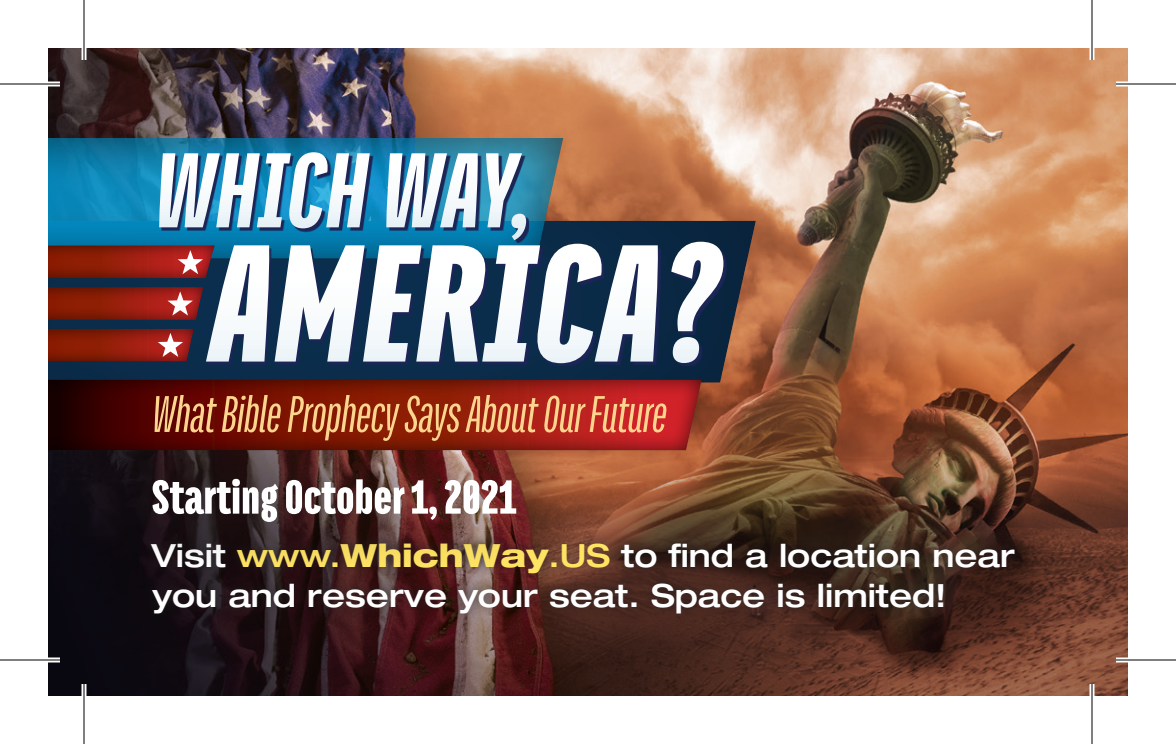
<style>
.page{position:relative;width:1176px;height:744px;background:#fff}
.page>*{position:absolute;margin:0;border:0;box-sizing:border-box;transform-origin:0 0}
.t1{font:italic 800 181.6px "Titular";letter-spacing:.01em;color:#fff}
.t2{font:italic 900 115.6px "Titular";letter-spacing:.01em;color:#fff}
.t3{font:italic 56px "Titular";color:#fed58e}
.t4{font:800 52px "Titular";color:#fff}
.t5{font:500 expanded 32px/40px "Helvetica Neue LT Pro";color:#fff}
.s1{color:#ffe464}
.s2{font-weight:800;color:#ffe464}
</style>
<div class="page">
<img style="left:48px;top:48px;width:1080px;height:373px">
<svg style="left:48px;top:421px;width:1080px;height:275px;background:#573225"></svg>
<div style="left:48px;top:216px;width:708px;height:168px;background:#231f20;opacity:.75"></div>
<div style="left:48px;top:372px;width:656px;height:80px;background:#231f20;opacity:.75"></div>
<div style="left:48px;top:134px;width:516px;height:125px;background:#231f20;opacity:.75"></div>
<svg style="left:161px;top:155px;width:368px;height:88px;background:#16598a"></svg>
<svg style="left:208px;top:244px;width:519px;height:122px;background:#132a53"></svg>
<div style="left:48px;top:243px;width:168px;height:120px;background:#0275a5"></div>
<svg style="left:48px;top:245px;width:167px;height:117px;background:#732724"></svg>
<div style="left:140px;top:532px;width:887px;height:92px;background:#231f20;opacity:.75"></div>
<div style="left:95px;top:422px;width:475px;height:155px;background:#231f20;opacity:.75"></div>
<hr style="left:0;top:82px;width:60px;height:4px;background:#fff">
<hr style="left:1116px;top:82px;width:60px;height:4px;background:#fff">
<hr style="left:0;top:658px;width:60px;height:4px;background:#fff">
<hr style="left:1116px;top:658px;width:60px;height:4px;background:#fff">
<hr style="left:82px;top:0;width:4px;height:60px;background:#fff">
<hr style="left:82px;top:684px;width:4px;height:60px;background:#fff">
<hr style="left:1090px;top:0;width:4px;height:60px;background:#fff">
<hr style="left:1090px;top:684px;width:4px;height:60px;background:#fff">
<hr style="left:0;top:83px;width:60px;height:2px;background:#000">
<hr style="left:1116px;top:83px;width:60px;height:2px;background:#000">
<hr style="left:0;top:659px;width:60px;height:2px;background:#000">
<hr style="left:1116px;top:659px;width:60px;height:2px;background:#000">
<hr style="left:83px;top:0;width:2px;height:60px;background:#000">
<hr style="left:83px;top:684px;width:2px;height:60px;background:#000">
<hr style="left:1091px;top:0;width:2px;height:60px;background:#000">
<hr style="left:1091px;top:684px;width:2px;height:60px;background:#000">
<h2 class="t2" style="left:151px;top:131px;width:378px">WHICH WAY,</h2>
<h1 class="t1" style="left:204px;top:207px;width:510px">AMERICA?</h1>
<h3 class="t3" style="left:150px;top:387px;width:516px">What Bible Prophecy Says About Our Future</h3>
<h3 class="t4" style="left:152px;top:470px;width:366px">Starting October 1, 2021</h3>
<p class="t5" style="left:152px;top:534px;width:865px">Visit <span class="s1">www.</span><span class="s2">WhichWay</span><span class="s1">.US</span> to find a location near you and reserve your seat. Space is limited!</p>
</div>
